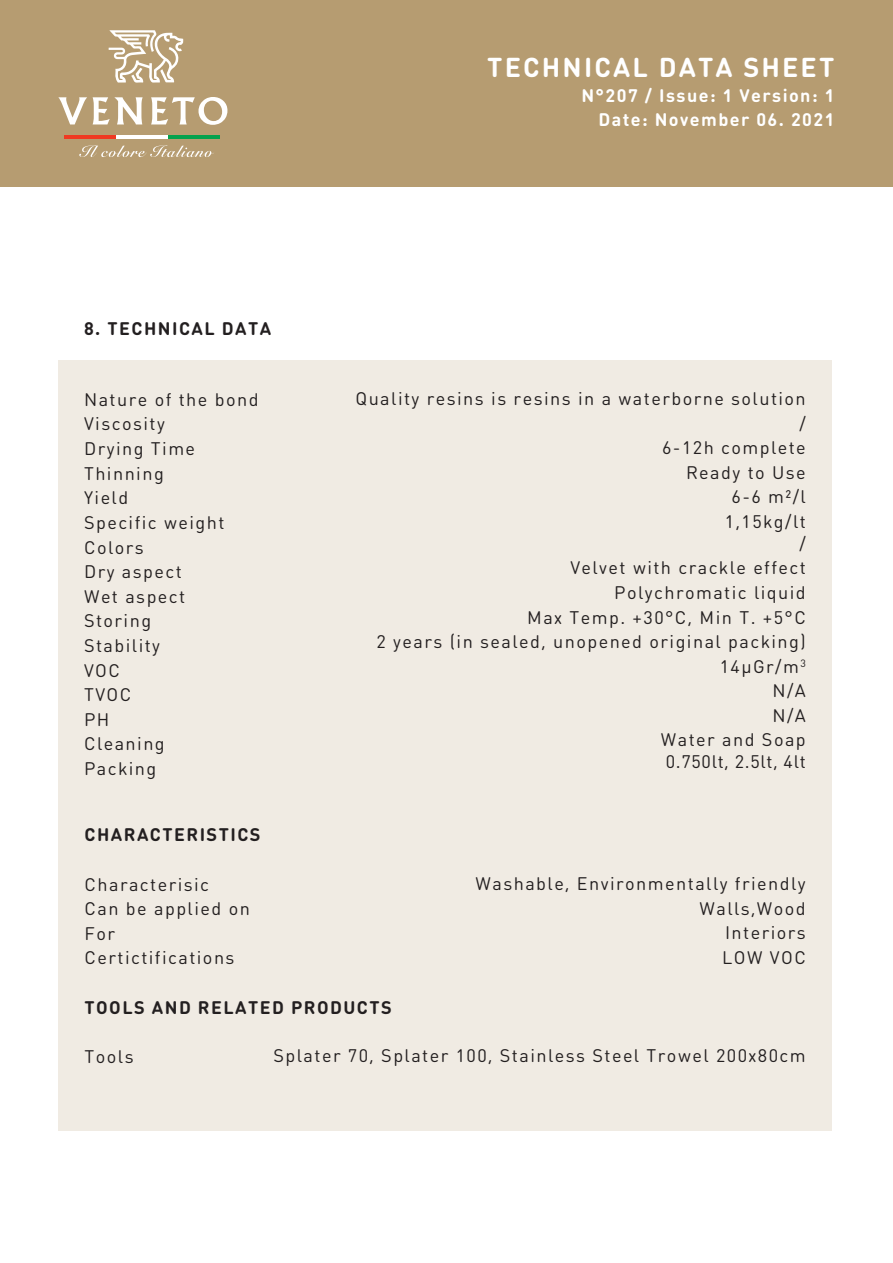
<style>
.page{position:relative;width:893px;height:1263px;background:#fff}
.page>*{position:absolute;margin:0;border:0;box-sizing:border-box;transform-origin:0 0}
.t1{font:700 27px "DIN Round Pro";letter-spacing:.08em;color:#fff}
.t2{font:18px/24.6px "DIN Round Pro";letter-spacing:.08em;color:#231f20;text-align:right}
.t3{font:700 18px/24.6px "DIN Round Pro";letter-spacing:.08em;color:#fff;text-align:right}
.t4{font:700 18px "DIN Round Pro";letter-spacing:.08em;color:#231f20}
.t5{font:18px "DIN Round Pro";letter-spacing:.04em;color:#231f20}
</style>
<div class="page">
<div style="left:58px;top:360px;width:774px;height:771px;background:#f0ebe3"></div>
<div style="left:0;top:0;width:893px;height:187px;background:#b69c71"></div>
<svg style="left:109px;top:30px;width:74px;height:53px"></svg>
<svg style="left:58px;top:97px;width:29px;height:27px"></svg>
<svg style="left:93px;top:97px;width:50px;height:27px"></svg>
<svg style="left:151px;top:97px;width:76px;height:28px"></svg>
<hr style="left:64px;top:135px;width:52px;height:3px;background:#ef3922">
<hr style="left:116px;top:135px;width:52px;height:3px;background:#fff">
<hr style="left:168px;top:135px;width:52px;height:3px;background:#04a24d">
<svg style="left:79px;top:145px;width:135px;height:12px"></svg>
<p class="t4" style="left:84px;top:316px;width:189px">8. TECHNICAL DATA</p>
<p class="t2" style="left:84px;top:386px;width:176px;text-align:left">Nature of the bond<br>Viscosity<br>Drying Time<br>Thinning<br>Yield<br>Specific weight<br>Colors<br>Dry aspect<br>Wet aspect<br>Storing<br>Stability<br>VOC<br>TVOC<br>PH<br>Cleaning<br>Packing</p>
<h1 class="t1" style="left:487px;top:49px;width:349px">TECHNICAL DATA SHEET</h1>
<p class="t3" style="left:581px;top:82px;width:255px">N°207 / Issue: 1 Version: 1<br>Date: November 06. 2021</p>
<h1 class="t1" style="left:514px;top:49px;width:349px">TECHNICAL DATA SHEET</h1>
<p class="t3" style="left:609px;top:82px;width:255px">N°203 / Issue: 1 Version: 1<br>Date: November 05. 2021</p>
<p class="t2" style="left:355px;top:386px;width:452px">Quality resins is resins in a waterborne solution /<br>6-12h complete<br>Ready to Use<br>6-6 m²/l<br>1,15kg/lt</p>
<p class="t2" style="left:376px;top:530px;width:431px">/<br>Velvet with crackle effect<br>Polychromatic liquid<br>Max Temp. +30°C, Min T. +5°C<br>2 years (in sealed, unopened original packing)<br>14μGr/m<sup>3<br></sup>N/A<br>N/A<br>Water and Soap</p>
<p class="t5" style="left:666px;top:750px;width:142px">0.750lt, 2.5lt, 4lt</p>
<p class="t4" style="left:85px;top:822px;width:177px">CHARACTERISTICS</p>
<p class="t2" style="left:85px;top:871px;width:167px;text-align:left">Characterisic<br>Can be applied on<br>For<br>Certictifications</p>
<p class="t4" style="left:85px;top:994px;width:309px">TOOLS AND RELATED PRODUCTS</p>
<p class="t2" style="left:85px;top:1043px;width:51px">Tools</p>
<p class="t2" style="left:476px;top:871px;width:332px">Washable, Environmentally friendly<br>Walls,Wood<br>Interiors<br>LOW VOC</p>
<p class="t2" style="left:274px;top:1043px;width:534px">Splater 70, Splater 100, Stainless Steel Trowel 200x80cm</p>
</div>
